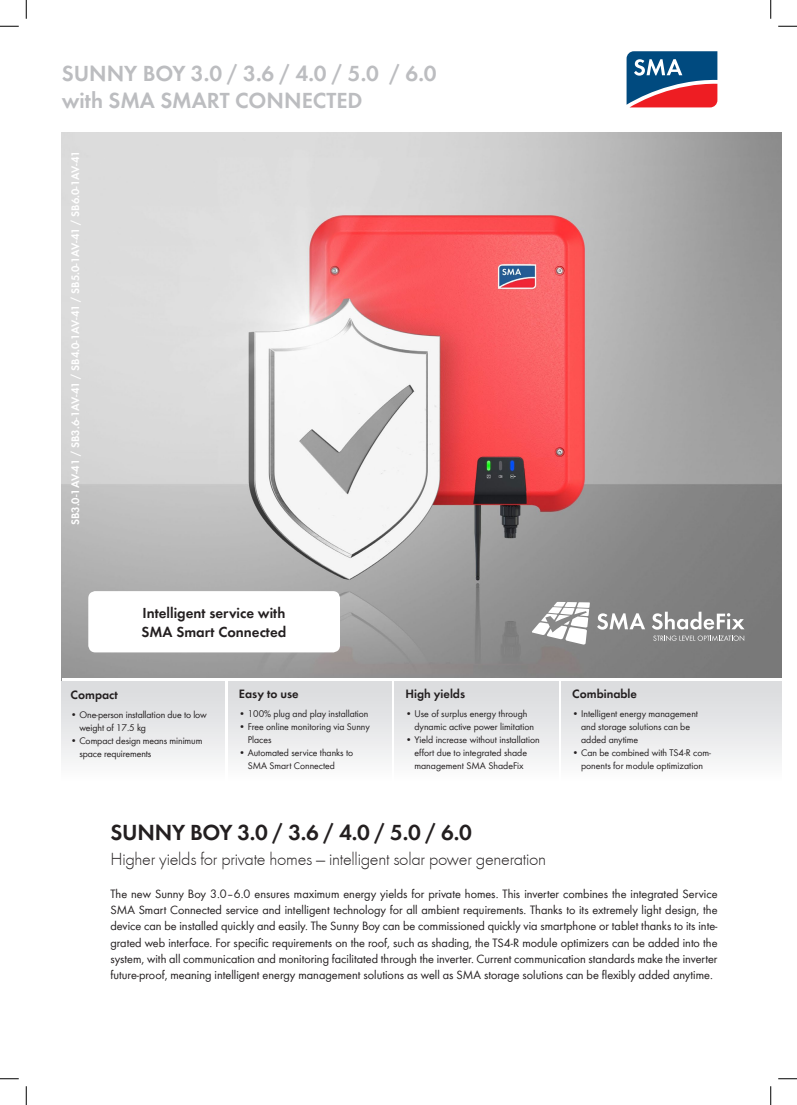
<style>
.page{position:relative;width:797px;height:1105px;background:#fff}
.page>*{position:absolute;margin:0;border:0;box-sizing:border-box;transform-origin:0 0}
.t1{font:600 22.5px/27.5px "SMA Futura Global";color:#bcbdc0}
.t2{font:600 22.5px "SMA Futura Global";letter-spacing:-.01em;color:#231f20}
.t3{font:300 18.12px "SMA Futura Global";letter-spacing:-.015em;color:#231f20}
.t4{font:600 15px/18.8px "SMA Futura Global";color:#231f20}
.t5{font:12.5px/16.2px "SMA Futura Global";color:#231f20;text-align:justify}
.t6{font:600 12.5px "SMA Futura Global";color:#231f20}
.t7{font:600 11.25px "SMA Futura Global";color:#fff}
.t8{font:10px/13.1px "SMA Futura Global";color:#231f20}
</style>
<div class="page">
<img style="left:62px;top:133px;width:719px;height:545px">
<svg style="left:626px;top:51px;width:92px;height:57px"></svg>
<svg style="left:62px;top:681px;width:719px;height:1px"></svg>
<div style="left:62px;top:682px;width:163px;height:99px;background:linear-gradient(to bottom,#d8d9db,#fbfcfc)"></div>
<div style="left:228px;top:682px;width:163px;height:99px;background:linear-gradient(to bottom,#d8d9db,#fbfcfc)"></div>
<div style="left:395px;top:682px;width:163px;height:99px;background:linear-gradient(to bottom,#d8d9db,#fbfcfc)"></div>
<div style="left:561px;top:682px;width:220px;height:99px;background:linear-gradient(to bottom,#d8d9db,#fbfcfc)"></div>
<div style="left:88px;top:591px;width:252px;height:61px;background:#fff;border-radius:7px"></div>
<svg style="left:532px;top:602px;width:58px;height:42px"></svg>
<svg style="left:651px;top:612px;width:93px;height:29px"></svg>
<svg style="left:597px;top:613px;width:48px;height:17px"></svg>
<svg style="left:0;top:25px;width:19px;height:2px"></svg>
<svg style="left:778px;top:25px;width:19px;height:2px"></svg>
<svg style="left:0;top:1078px;width:19px;height:1px"></svg>
<svg style="left:778px;top:1078px;width:19px;height:1px"></svg>
<svg style="left:25px;top:0;width:2px;height:19px"></svg>
<svg style="left:25px;top:1086px;width:2px;height:19px"></svg>
<svg style="left:770px;top:0;width:1px;height:19px"></svg>
<svg style="left:770px;top:1086px;width:1px;height:19px"></svg>
<h1 class="t1" style="left:62px;top:59px;width:376px">SUNNY BOY 3.0 / 3.6 / 4.0 / 5.0 / 6.0 with SMA SMART CONNECTED</h1>
<p class="t7" style="left:69px;top:525px;width:376px;rotate:-90deg">SB3.0-1AV-41 / SB3.6-1AV-41 / SB4.0-1AV-41 / SB5.0-1AV-41 / SB6.0-1AV-41</p>
<p class="t4" style="left:142px;top:603px;width:146px">Intelligent service with<br>SMA Smart Connected</p>
<p class="t6" style="left:71px;top:688px;width:49px">Compact</p>
<p class="t8" style="left:79px;top:708px;width:129px;text-indent:-9px">• One-person installation due to low weight of 17.5 kg</p>
<p class="t8" style="left:79px;top:734px;width:125px;text-indent:-9px">• Compact design means minimum space requirements</p>
<p class="t6" style="left:239px;top:687px;width:61px">Easy to use</p>
<p class="t8" style="left:239px;top:707px;width:131px">• 100% plug and play installation</p>
<p class="t8" style="left:248px;top:720px;width:123px;text-indent:-9px">• Free online monitoring via Sunny<br>Places</p>
<p class="t8" style="left:248px;top:746px;width:107px;text-indent:-9px">• Automated service thanks to<br>SMA Smart Connected</p>
<p class="t6" style="left:405px;top:687px;width:61px">High yields</p>
<p class="t8" style="left:414px;top:707px;width:121px;text-indent:-9px">• Use of surplus energy through dynamic active power limitation</p>
<p class="t8" style="left:414px;top:733px;width:127px;text-indent:-9px">• Yield increase without installation effort due to integrated shade management SMA ShadeFix</p>
<p class="t6" style="left:572px;top:687px;width:66px">Combinable</p>
<p class="t8" style="left:581px;top:707px;width:118px;text-indent:-9px">• Intelligent energy management and storage solutions can be added anytime</p>
<p class="t8" style="left:572px;top:746px;width:140px;text-align:center">• Can be combined with TS4-R com&shy;ponents for module optimization</p>
<h1 class="t2" style="left:110px;top:819px;width:363px">SUNNY BOY 3.0 / 3.6 / 4.0 / 5.0 / 6.0</h1>
<h2 class="t3" style="left:110px;top:849px;width:437px">Higher yields for private homes — intelligent solar power generation</h2>
<p class="t5" style="left:110px;top:885px;width:608px">The new Sunny Boy 3.0–6.0 ensures maximum energy yields for private homes. This inverter combines the integrated Service SMA Smart Connected service and intelligent technology for all ambient requirements. Thanks to its extremely light design, the device can be installed quickly and easily. The Sunny Boy can be commissioned quickly via smartphone or tablet thanks to its inte&shy;grated web interface. For specific requirements on the roof, such as shading, the TS4-R module optimizers can be added into the system, with all communication and monitoring facilitated through the inverter. Current communication standards make the inverter future-proof, meaning intelligent energy management solutions as well as SMA storage solutions can be flexibly added anytime.</p>
</div>
